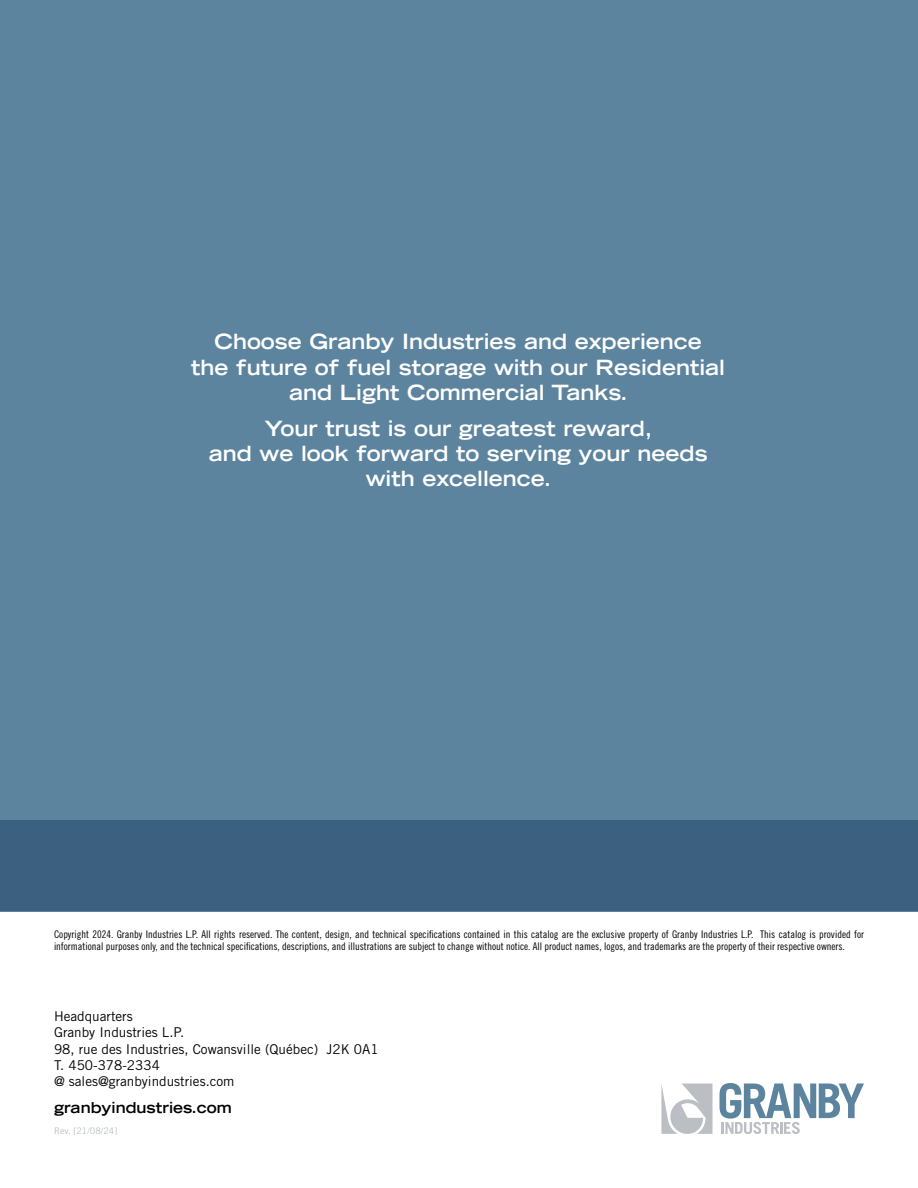
<style>
.page{position:relative;width:918px;height:1188px;background:#fff}
.page>*{position:absolute;margin:0;border:0;box-sizing:border-box;transform-origin:0 0}
.t1{font:700 expanded 21px/25.2px "Trade Gothic LT Std";color:#fff;text-align:center}
.t2{font:700 expanded 15px "Trade Gothic LT Std";color:#000}
.t3{font:13.5px "Trade Gothic LT Std";color:#000}
.t4{font:10.5px/12.6px "Trade Gothic LT Std Cn 18";color:#000}
.t5{font:9px "Trade Gothic LT Std";color:#bbbfc3}
</style>
<div class="page">
<div style="left:0;top:0;width:918px;height:911px;background:#5d849f"></div>
<div style="left:0;top:820px;width:918px;height:91px;background:#3c607f"></div>
<svg style="left:720px;top:1083px;width:144px;height:51px"></svg>
<svg style="left:661px;top:1084px;width:52px;height:50px"></svg>
<p class="t1" style="left:191px;top:329px;width:535px">Choose Granby Industries and experience<br>the future of fuel storage with our Residential and Light Commercial Tanks.</p>
<p class="t1" style="left:209px;top:415px;width:500px">Your trust is our greatest reward,<br>and we look forward to serving your needs with excellence.</p>
<p class="t4" style="left:54px;top:927px;width:812px">Copyright 2024. Granby Industries L.P. All rights reserved. The content, design, and technical specifications contained in this catalog are the exclusive property of Granby Industries L.P. This catalog is provided for informational purposes only, and the technical specifications, descriptions, and illustrations are subject to change without notice. All product names, logos, and trademarks are the property of their respective owners.</p>
<p class="t3" style="left:54px;top:1008px;width:80px">Headquarters</p>
<p class="t3" style="left:54px;top:1024px;width:132px">Granby Industries L.P.</p>
<p class="t3" style="left:54px;top:1041px;width:326px">98, rue des Industries, Cowansville (Québec) J2K 0A1</p>
<p class="t3" style="left:54px;top:1057px;width:107px">T. 450-378-2334</p>
<p class="t3" style="left:54px;top:1073px;width:182px">@ sales@granbyindustries.com</p>
<p class="t5" style="left:54px;top:1125px;width:65px">Rev. [21/08/24]</p>
<p class="t2" style="left:54px;top:1098px;width:179px">granbyindustries.com</p>
</div>
